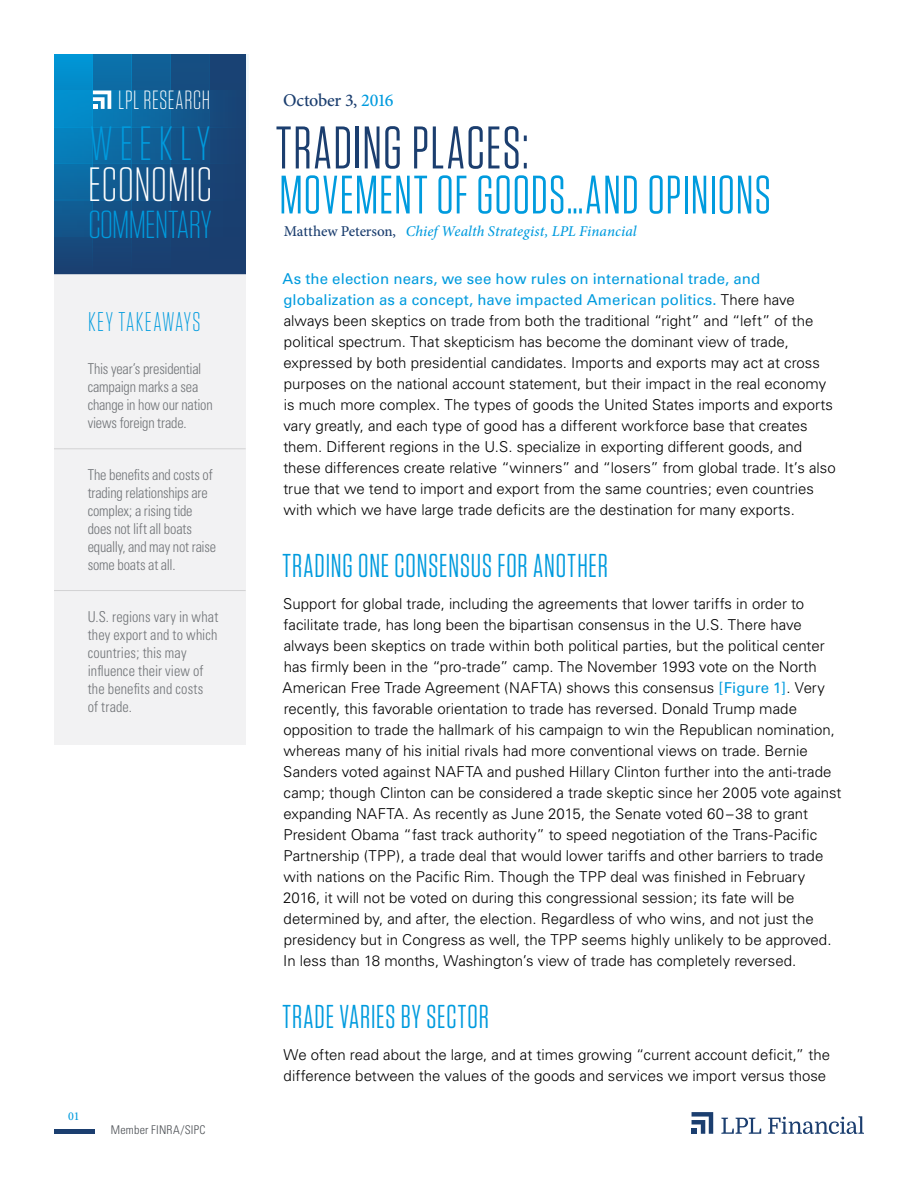
<style>
.page{position:relative;width:918px;height:1188px;background:#fff}
.page>*{position:absolute;margin:0;border:0;box-sizing:border-box;transform-origin:0 0}
.t1{font:60px "Tungsten Narrow";letter-spacing:.025em;color:#1b3e6f}
.t2{font:54px "Tungsten Narrow";letter-spacing:.02em;color:#009bde}
.t3{font:300 48px "Tungsten Narrow";letter-spacing:.015em;color:#fff;scale:1.04 1}
.t4{font:300 48px "Tungsten Narrow";letter-spacing:.135em;color:#009bde;scale:1.04 1}
.t5{font:300 39px "Tungsten Narrow";letter-spacing:-.015em;color:#009bde;scale:1.04 1}
.t6{font:33px "Tungsten Narrow";letter-spacing:.025em;color:#009bde}
.t7{font:300 27px "Tungsten Narrow";letter-spacing:.055em;color:#009bde}
.t8{font:300 26.25px "Tungsten Narrow";letter-spacing:.025em;color:#fff}
.t9{font:500 18px "Minion Pro";letter-spacing:-.02em;color:#1b3e6f}
.t10{font:300 15px/21px "Univers";color:#000}
.t11{font:300 condensed 15px/18px "Univers";letter-spacing:-.01em;color:#4b4f54;scale:.95 1}
.t12{font:300 condensed 15px/18px "Univers";letter-spacing:.01em;color:#4b4f54;scale:.95 1}
.t13{font:italic 500 15px "Minion Pro";letter-spacing:.005em;color:#009bde}
.t14{font:300 condensed 12px "Univers";letter-spacing:.015em;color:#4b4f54}
.t15{font:500 12px "Minion Pro";color:#009bde}
.s1{color:#009bde}
.s2{font-style:normal;color:#1b3e6f}
.s3{font-weight:400;color:#009bde}
</style>
<div class="page">
<svg style="left:93px;top:54px;width:39px;height:221px;background:#126399"></svg>
<div style="left:209px;top:54px;width:39px;height:220px;background:#194274"></div>
<svg style="left:171px;top:54px;width:38px;height:221px;background:#174c7f"></svg>
<svg style="left:132px;top:54px;width:39px;height:221px;background:#13598e"></svg>
<svg style="left:54px;top:54px;width:39px;height:221px;background:#0b76b0"></svg>
<div style="left:54px;top:164px;width:194px;height:36px;background:linear-gradient(to right,#0769a3,#244371)"></div>
<div style="left:54px;top:200px;width:194px;height:37px;background:linear-gradient(to right,#0d568d,#244372)"></div>
<div style="left:54px;top:127px;width:194px;height:37px;background:linear-gradient(to right,#017fbd,#244472)"></div>
<svg style="left:93px;top:91px;width:18px;height:18px"></svg>
<hr style="left:54px;top:1130px;width:40px;height:4px;background:#1b3e6f">
<svg style="left:692px;top:1112px;width:21px;height:22px"></svg>
<svg style="left:721px;top:1118px;width:40px;height:16px"></svg>
<svg style="left:768px;top:1116px;width:96px;height:18px"></svg>
<div style="left:54px;top:275px;width:192px;height:470px;background:#efeff0"></div>
<hr style="left:54px;top:448px;width:192px;height:1px;background:#c7c7c8">
<hr style="left:54px;top:590px;width:192px;height:1px;background:#c7c7c8">
<hr style="left:56px;top:336px;width:195px;height:2px;background:#4b4f54">
<h3 class="t8" style="left:118px;top:87px;width:93px">LPL RESEARCH</h3>
<h3 class="t4" style="left:90px;top:120px;width:117px">WEEKLY</h3>
<h3 class="t3" style="left:88px;top:161px;width:121px">ECONOMIC</h3>
<h3 class="t5" style="left:88px;top:205px;width:120px">COMMENTARY</h3>
<h3 class="t7" style="left:88px;top:308px;width:114px">KEY TAKEAWAYS</h3>
<p class="t11" style="left:88px;top:360px;width:133px">This year’s presidential campaign marks a sea change in how our nation views foreign trade.</p>
<p class="t11" style="left:88px;top:466px;width:137px">The benefits and costs of trading relationships are complex; a rising tide does not lift all boats equally, and may not raise some boats at all.</p>
<p class="t12" style="left:88px;top:607px;width:139px">U.S. regions vary in what they export and to which countries; this may influence their view of the benefits and costs<br>of trade.</p>
<p class="t15" style="left:68px;top:1108px;width:13px">01</p>
<p class="t14" style="left:111px;top:1123px;width:96px">Member FINRA/SIPC</p>
<p class="t9" style="left:283px;top:88px;width:112px">October 3, <span class="s1">2016</span></p>
<h1 class="t1" style="left:276px;top:118px;width:254px">TRADING PLACES:</h1>
<h2 class="t2" style="left:279px;top:168px;width:493px">MOVEMENT OF GOODS…AND OPINIONS</h2>
<p class="t13" style="left:284px;top:221px;width:355px"><span class="s2">Matthew Peterson,</span> Chief Wealth Strategist, LPL Financial</p>
<p class="t10" style="left:283px;top:268px;width:555px"><span class="s3">As the election nears, we see how rules on international trade, and globalization as a concept, have impacted American politics.</span> There have always been skeptics on trade from both the traditional “right” and “left” of the political spectrum. That skepticism has become the dominant view of trade, expressed by both presidential candidates. Imports and exports may act at cross purposes on the national account statement, but their impact in the real economy is much more complex. The types of goods the United States imports and exports vary greatly, and each type of good has a different workforce base that creates them. Different regions in the U.S. specialize in exporting different goods, and these differences create relative “winners” and “losers” from global trade. It’s also true that we tend to import and export from the same countries; even countries with which we have large trade deficits are the destination for many exports.</p>
<h3 class="t6" style="left:282px;top:550px;width:327px">TRADING ONE CONSENSUS FOR ANOTHER</h3>
<p class="t10" style="left:283px;top:593px;width:560px">Support for global trade, including the agreements that lower tariffs in order to facilitate trade, has long been the bipartisan consensus in the U.S. There have always been skeptics on trade within both political parties, but the political center has firmly been in the “pro-trade” camp. The November 1993 vote on the North American Free Trade Agreement (NAFTA) shows this consensus <span class="s3">[Figure 1]</span>. Very recently, this favorable orientation to trade has reversed. Donald Trump made opposition to trade the hallmark of his campaign to win the Republican nomination, whereas many of his initial rivals had more conventional views on trade. Bernie Sanders voted against NAFTA and pushed Hillary Clinton further into the anti-trade camp; though Clinton can be considered a trade skeptic since her 2005 vote against expanding NAFTA. As recently as June 2015, the Senate voted 60–38 to grant President Obama “fast track authority” to speed negotiation of the Trans-Pacific Partnership (TPP), a trade deal that would lower tariffs and other barriers to trade with nations on the Pacific Rim. Though the TPP deal was finished in February 2016, it will not be voted on during this congressional session; its fate will be determined by, and after, the election. Regardless of who wins, and not just the presidency but in Congress as well, the TPP seems highly unlikely to be approved.<br>In less than 18 months, Washington’s view of trade has completely reversed.</p>
<h3 class="t6" style="left:282px;top:1001px;width:208px">TRADE VARIES BY SECTOR</h3>
<p class="t10" style="left:284px;top:1044px;width:548px">We often read about the large, and at times growing “current account deficit,” the difference between the values of the goods and services we import versus those</p>
</div>
